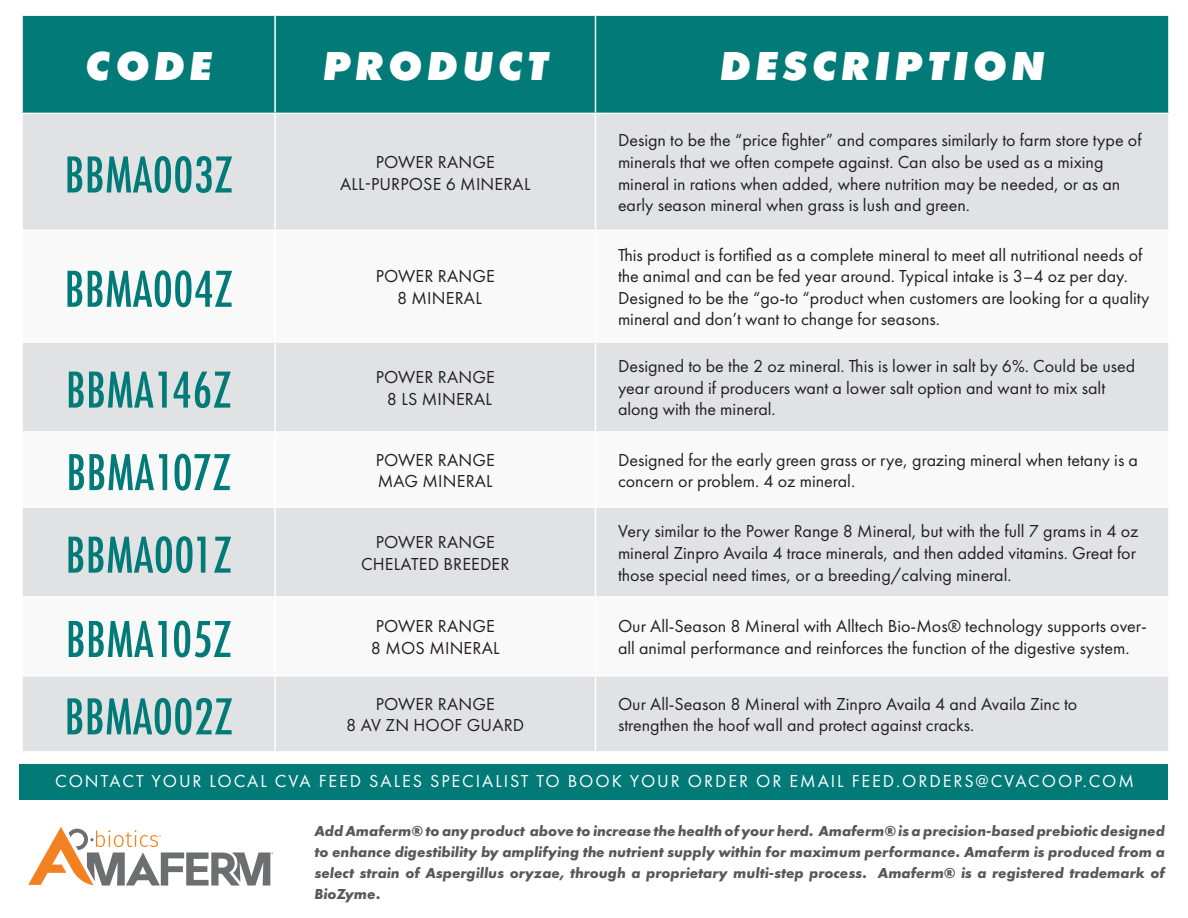
<style>
.page{position:relative;width:1188px;height:918px;background:#fff}
.page>*{position:absolute;margin:0;border:0;box-sizing:border-box;transform-origin:0 0}
.t1{font:500 54px "Futura PT Cond";letter-spacing:.005em;color:#017a78}
.t2{font:italic 800 42px "Futura PT";letter-spacing:.1em;color:#fff}
.t3{font:18px/21.6px "Futura PT";color:#231f20}
.t4{font:18px "Futura PT";letter-spacing:.11em;color:#fff}
.t5{font:italic 700 15px/21px "Futura PT";color:#57585a;text-align:justify}
</style>
<div class="page">
<div style="left:23px;top:16px;width:1145px;height:97px;background:#017a78"></div>
<div style="left:23px;top:114px;width:1145px;height:637px;background:#e1e2e4"></div>
<svg style="left:23px;top:231px;width:1145px;height:444px"></svg>
<hr style="left:274px;top:16px;width:2px;height:97px;background:#fff">
<hr style="left:595px;top:16px;width:1px;height:97px;background:#fff">
<hr style="left:274px;top:114px;width:2px;height:116px;background:#fff">
<hr style="left:595px;top:114px;width:1px;height:116px;background:#fff">
<hr style="left:21px;top:230px;width:254px;height:1px;background:#fff">
<hr style="left:275px;top:230px;width:321px;height:1px;background:#fff">
<hr style="left:274px;top:231px;width:2px;height:110px;background:#fff">
<hr style="left:596px;top:230px;width:574px;height:1px;background:#fff">
<hr style="left:595px;top:231px;width:1px;height:110px;background:#fff">
<hr style="left:21px;top:341px;width:254px;height:2px;background:#fff">
<hr style="left:275px;top:341px;width:321px;height:2px;background:#fff">
<hr style="left:274px;top:343px;width:2px;height:88px;background:#fff">
<hr style="left:596px;top:341px;width:574px;height:2px;background:#fff">
<hr style="left:595px;top:343px;width:1px;height:88px;background:#fff">
<hr style="left:21px;top:431px;width:254px;height:2px;background:#fff">
<hr style="left:275px;top:431px;width:321px;height:2px;background:#fff">
<hr style="left:274px;top:433px;width:2px;height:73px;background:#fff">
<hr style="left:596px;top:431px;width:574px;height:2px;background:#fff">
<hr style="left:595px;top:433px;width:1px;height:73px;background:#fff">
<hr style="left:21px;top:506px;width:254px;height:2px;background:#fff">
<hr style="left:275px;top:506px;width:321px;height:2px;background:#fff">
<hr style="left:274px;top:508px;width:2px;height:88px;background:#fff">
<hr style="left:596px;top:506px;width:574px;height:2px;background:#fff">
<hr style="left:595px;top:508px;width:1px;height:88px;background:#fff">
<hr style="left:21px;top:596px;width:254px;height:2px;background:#fff">
<hr style="left:275px;top:596px;width:321px;height:2px;background:#fff">
<hr style="left:274px;top:598px;width:2px;height:77px;background:#fff">
<hr style="left:596px;top:596px;width:574px;height:2px;background:#fff">
<hr style="left:595px;top:598px;width:1px;height:77px;background:#fff">
<hr style="left:21px;top:675px;width:254px;height:1px;background:#fff">
<hr style="left:275px;top:675px;width:321px;height:1px;background:#fff">
<hr style="left:274px;top:676px;width:2px;height:75px;background:#fff">
<hr style="left:596px;top:675px;width:574px;height:1px;background:#fff">
<hr style="left:595px;top:676px;width:1px;height:75px;background:#fff">
<svg style="left:28px;top:827px;width:245px;height:59px"></svg>
<div style="left:20px;top:764px;width:1148px;height:36px;background:#017a78"></div>
<p class="t2" style="left:85px;top:39px;width:128px">CODE</p>
<p class="t2" style="left:322px;top:39px;width:227px">PRODUCT</p>
<p class="t2" style="left:719px;top:39px;width:327px">DESCRIPTION</p>
<p class="t1" style="left:65px;top:143px;width:169px">BBMA003Z</p>
<p class="t3" style="left:376px;top:151px;width:121px">POWER RANGE</p>
<p class="t3" style="left:340px;top:173px;width:192px">ALL-PURPOSE 6 MINERAL</p>
<p class="t1" style="left:65px;top:257px;width:169px">BBMA004Z</p>
<p class="t3" style="left:376px;top:265px;width:121px">POWER RANGE</p>
<p class="t3" style="left:397px;top:287px;width:86px">8 MINERAL</p>
<p class="t1" style="left:66px;top:358px;width:167px">BBMA146Z</p>
<p class="t3" style="left:376px;top:366px;width:121px">POWER RANGE</p>
<p class="t3" style="left:387px;top:388px;width:107px">8 LS MINERAL</p>
<p class="t1" style="left:66px;top:440px;width:166px">BBMA107Z</p>
<p class="t3" style="left:376px;top:449px;width:121px">POWER RANGE</p>
<p class="t3" style="left:378px;top:470px;width:116px">MAG MINERAL</p>
<p class="t1" style="left:66px;top:523px;width:167px">BBMA001Z</p>
<p class="t3" style="left:376px;top:531px;width:121px">POWER RANGE</p>
<p class="t3" style="left:361px;top:553px;width:150px">CHELATED BREEDER</p>
<p class="t1" style="left:66px;top:607px;width:167px">BBMA105Z</p>
<p class="t3" style="left:376px;top:616px;width:121px">POWER RANGE</p>
<p class="t3" style="left:371px;top:637px;width:130px">8 MOS MINERAL</p>
<p class="t1" style="left:65px;top:685px;width:169px">BBMA002Z</p>
<p class="t3" style="left:376px;top:693px;width:121px">POWER RANGE</p>
<p class="t3" style="left:346px;top:715px;width:180px">8 AV ZN HOOF GUARD</p>
<p class="t3" style="left:618px;top:129px;width:525px">Design to be the “price fighter” and compares similarly to farm store type of minerals that we often compete against. Can also be used as a mixing mineral in rations when added, where nutrition may be needed, or as an early season mineral when grass is lush and green.</p>
<p class="t3" style="left:618px;top:244px;width:533px">This product is fortified as a complete mineral to meet all nutritional needs of the animal and can be fed year around. Typical intake is 3–4 oz per day.<br>Designed to be the “go-to “product when customers are looking for a quality mineral and don’t want to change for seasons.</p>
<p class="t3" style="left:618px;top:355px;width:519px">Designed to be the 2 oz mineral. This is lower in salt by 6%. Could be used year around if producers want a lower salt option and want to mix salt along with the mineral.</p>
<p class="t3" style="left:618px;top:449px;width:522px">Designed for the early green grass or rye, grazing mineral when tetany is a concern or problem. 4 oz mineral.</p>
<p class="t3" style="left:618px;top:520px;width:522px">Very similar to the Power Range 8 Mineral, but with the full 7 grams in 4 oz mineral Zinpro Availa 4 trace minerals, and then added vitamins. Great for those special need times, or a breeding/calving mineral.</p>
<p class="t3" style="left:618px;top:616px;width:531px">Our All-Season 8 Mineral with Alltech Bio-Mos® technology supports over&shy;all animal performance and reinforces the function of the digestive system.</p>
<p class="t3" style="left:618px;top:693px;width:461px">Our All-Season 8 Mineral with Zinpro Availa 4 and Availa Zinc to strengthen the hoof wall and protect against cracks.</p>
<p class="t4" style="left:55px;top:771px;width:1080px">CONTACT YOUR LOCAL CVA FEED SALES SPECIALIST TO BOOK YOUR ORDER OR EMAIL FEED.ORDERS@CVACOOP.COM</p>
<p class="t5" style="left:314px;top:820px;width:852px">Add Amaferm® to any product above to increase the health of your herd. Amaferm® is a precision-based prebiotic designed to enhance digestibility by amplifying the nutrient supply within for maximum performance. Amaferm is produced from a select strain of Aspergillus oryzae, through a proprietary multi-step process. Amaferm® is a registered trademark of BioZyme.</p>
</div>
